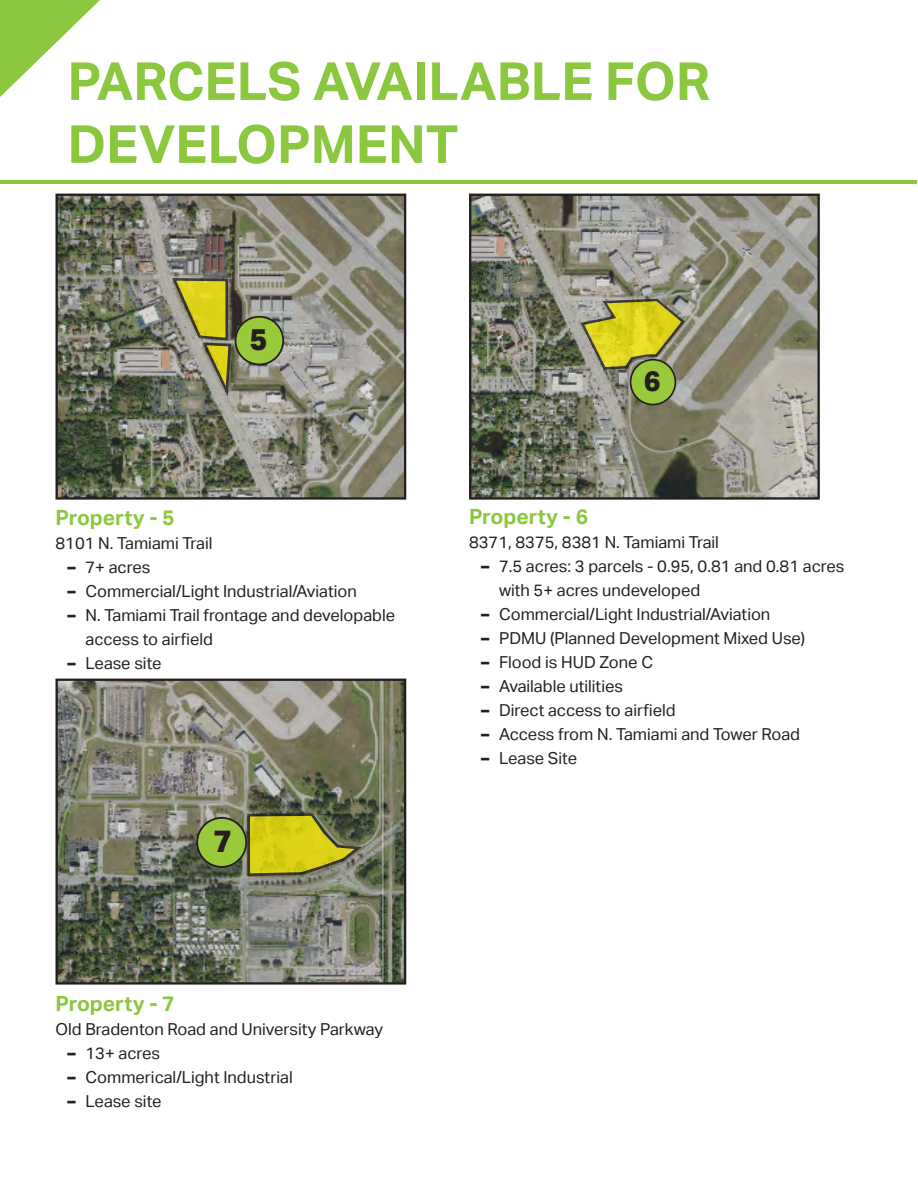
<style>
.page{position:relative;width:918px;height:1188px;background:#fff}
.page>*{position:absolute;margin:0;border:0;box-sizing:border-box;transform-origin:0 0}
.t1{font:700 52.5px/63px "AECOM Sans";color:#8cc740}
.t2{font:800 31.05px "AECOM Sans";color:#231f20}
.t3{font:800 30.15px "AECOM Sans";color:#231f20}
.t4{font:800 28.35px "AECOM Sans";color:#231f20}
.t5{font:700 21px "AECOM Sans";color:#8cc740}
.t6{font:16.5px/24px "AECOM Sans";color:#231f20}
.s1{font-weight:800}
</style>
<div class="page">
<hr style="left:1px;top:180px;width:916px;height:4px;background:#8cc740">
<img style="left:58px;top:197px;width:345px;height:300px">
<svg style="left:172px;top:278px;width:59px;height:118px;background:#a29d54"></svg>
<div style="left:236px;top:317px;width:47px;height:47px;background:#99ca3b;border-radius:50%"></div>
<div style="left:235px;top:316px;width:49px;height:49px;border:2px solid #231f20;border-radius:50%"></div>
<div style="left:55px;top:194px;width:351px;height:306px;border:2px solid #231f20"></div>
<img style="left:472px;top:197px;width:345px;height:300px">
<svg style="left:581px;top:299px;width:104px;height:71px;background:#b8b146"></svg>
<div style="left:631px;top:360px;width:44px;height:45px;background:#99ca3b;border-radius:50%"></div>
<div style="left:630px;top:359px;width:46px;height:46px;border:2px solid #231f20;border-radius:50%"></div>
<div style="left:469px;top:194px;width:351px;height:306px;border:2px solid #231f20"></div>
<img style="left:58px;top:682px;width:345px;height:300px">
<svg style="left:247px;top:813px;width:115px;height:63px;background:#a5a129"></svg>
<div style="left:197px;top:818px;width:49px;height:49px;background:#99ca3b;border-radius:50%"></div>
<div style="left:196px;top:817px;width:51px;height:51px;border:2px solid #231f20;border-radius:50%"></div>
<div style="left:55px;top:679px;width:351px;height:306px;border:2px solid #231f20"></div>
<svg style="left:0;top:0;width:100px;height:97px"></svg>
<p class="t1" style="left:68px;top:50px;width:644px">PARCELS AVAILABLE FOR<br>DEVELOPMENT</p>
<p class="t3" style="left:250px;top:320px;width:19px">5</p>
<p class="t5" style="left:56px;top:505px;width:121px">Property - 5</p>
<p class="t6" style="left:56px;top:531px;width:159px">8101 N. Tamiami Trail</p>
<p class="t6" style="left:68px;top:555px;width:84px"><span class="s1">–</span> 7+ acres</p>
<p class="t6" style="left:68px;top:579px;width:291px"><span class="s1">–</span> Commercial/Light Industrial/Aviation</p>
<p class="t6" style="left:86px;top:603px;width:311px;text-indent:-18px"><span class="s1">–</span> N. Tamiami Trail frontage and developable access to airfield</p>
<p class="t6" style="left:68px;top:651px;width:96px"><span class="s1">–</span> Lease site</p>
<p class="t2" style="left:214px;top:821px;width:20px">7</p>
<p class="t5" style="left:56px;top:991px;width:121px">Property - 7</p>
<p class="t6" style="left:56px;top:1017px;width:329px">Old Bradenton Road and University Parkway</p>
<p class="t6" style="left:68px;top:1041px;width:94px"><span class="s1">–</span> 13+ acres</p>
<p class="t6" style="left:68px;top:1065px;width:227px"><span class="s1">–</span> Commerical/Light Industrial</p>
<p class="t6" style="left:68px;top:1089px;width:96px"><span class="s1">–</span> Lease site</p>
<p class="t4" style="left:644px;top:363px;width:18px">6</p>
<p class="t5" style="left:469px;top:505px;width:121px">Property - 6</p>
<p class="t6" style="left:469px;top:530px;width:251px">8371, 8375, 8381 N. Tamiami Trail</p>
<p class="t6" style="left:499px;top:554px;width:347px;text-indent:-18px"><span class="s1">–</span> 7.5 acres: 3 parcels - 0.95, 0.81 and 0.81 acres with 5+ acres undeveloped</p>
<p class="t6" style="left:481px;top:602px;width:291px"><span class="s1">–</span> Commercial/Light Industrial/Aviation</p>
<p class="t6" style="left:481px;top:626px;width:326px"><span class="s1">–</span> PDMU (Planned Development Mixed Use)</p>
<p class="t6" style="left:481px;top:650px;width:174px"><span class="s1">–</span> Flood is HUD Zone C</p>
<p class="t6" style="left:481px;top:674px;width:144px"><span class="s1">–</span> Available utilities</p>
<p class="t6" style="left:481px;top:698px;width:196px"><span class="s1">–</span> Direct access to airfield</p>
<p class="t6" style="left:481px;top:722px;width:321px"><span class="s1">–</span> Access from N. Tamiami and Tower Road</p>
<p class="t6" style="left:481px;top:746px;width:98px"><span class="s1">–</span> Lease Site</p>
</div>
